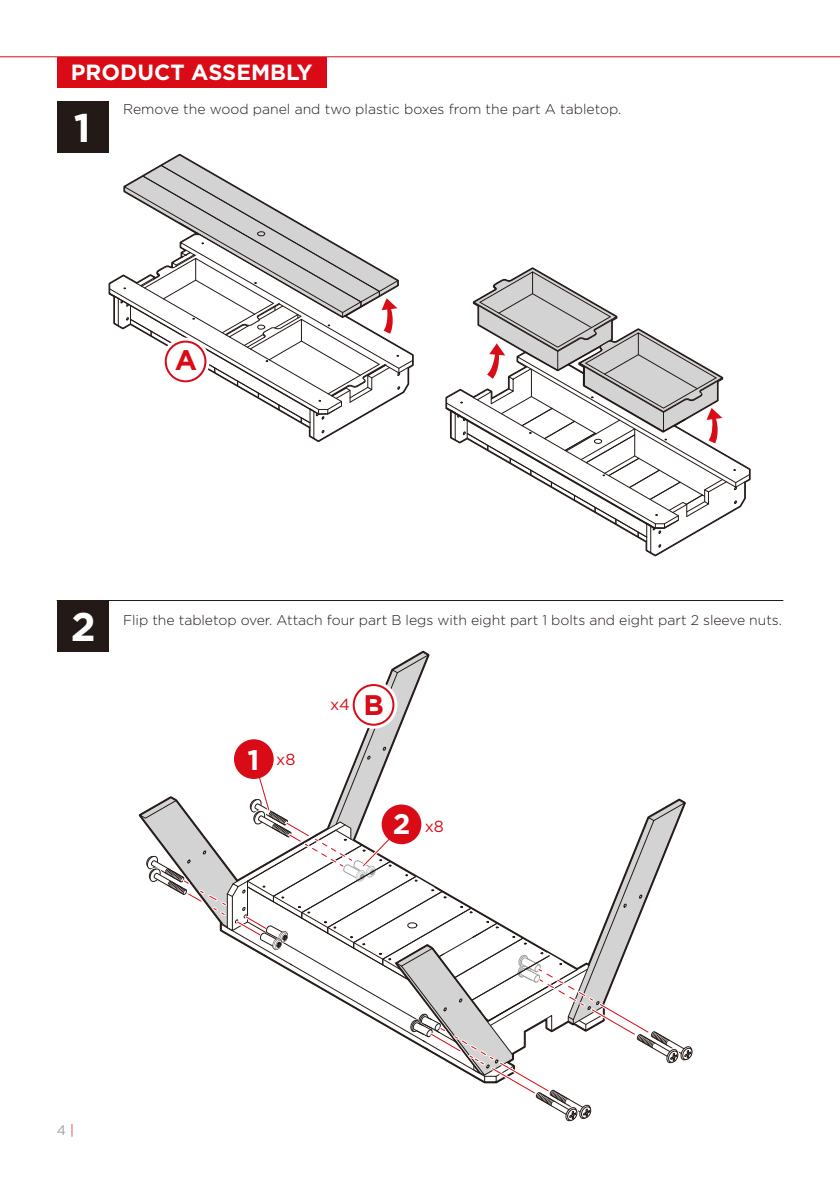
<style>
.page{position:relative;width:840px;height:1191px;background:#fff}
.page>*{position:absolute;margin:0;border:0;box-sizing:border-box;transform-origin:0 0}
.t1{font:700 40px "Gotham";color:#fff}
.t2{font:700 28.2px "Gotham";color:#d90b17}
.t3{font:700 28.2px "Gotham";color:#fff}
.t4{font:700 22px "Gotham";color:#fff}
.t5{font:16px "Gotham";color:#d90b17}
.t6{font:300 14px "Gotham";letter-spacing:-.005em;color:#231916}
.t7{font:13.8px "Gotham";color:#9fa0a0}
.s1{font-weight:300;color:#d90b17}
</style>
<div class="page">
<div style="left:57px;top:57px;width:269px;height:30px;background:#d90b17"></div>
<hr style="left:0;top:56px;width:839px;height:1px;background:#d90b17">
<hr style="left:57px;top:600px;width:725px;height:1px;background:#231916">
<div style="left:57px;top:101px;width:51px;height:52px;background:#231916"></div>
<div style="left:57px;top:600px;width:51px;height:52px;background:#231916"></div>
<svg style="left:445px;top:268px;width:304px;height:288px"></svg>
<svg style="left:109px;top:154px;width:304px;height:288px"></svg>
<div style="left:165px;top:340px;width:41px;height:42px;border:2px solid #d90b17;border-radius:50%"></div>
<svg style="left:139px;top:651px;width:554px;height:471px"></svg>
<div style="left:234px;top:739px;width:39px;height:40px;background:#d90b17;border-radius:50%"></div>
<h3 class="t4" style="left:71px;top:58px;width:243px">PRODUCT ASSEMBLY</h3>
<h1 class="t1" style="left:74px;top:101px;width:18px">1</h1>
<p class="t6" style="left:123px;top:101px;width:499px">Remove the wood panel and two plastic boxes from the part A tabletop.</p>
<h2 class="t2" style="left:175px;top:341px;width:24px">A</h2>
<h1 class="t1" style="left:71px;top:600px;width:26px">2</h1>
<p class="t6" style="left:123px;top:611px;width:660px">Flip the tabletop over. Attach four part B legs with eight part 1 bolts and eight part 2 sleeve nuts.</p>
<p class="t7" style="left:57px;top:1121px;width:19px">4 <span class="s1">|</span></p>
<h2 class="t3" style="left:247px;top:741px;width:13px">1</h2>
<p class="t5" style="left:276px;top:749px;width:21px">x8</p>
<p class="t5" style="left:330px;top:693px;width:21px">x4</p>
<h2 class="t2" style="left:363px;top:686px;width:22px">B</h2>
<h2 class="t3" style="left:392px;top:805px;width:19px">2</h2>
<p class="t5" style="left:424px;top:815px;width:21px">x8</p>
</div>
